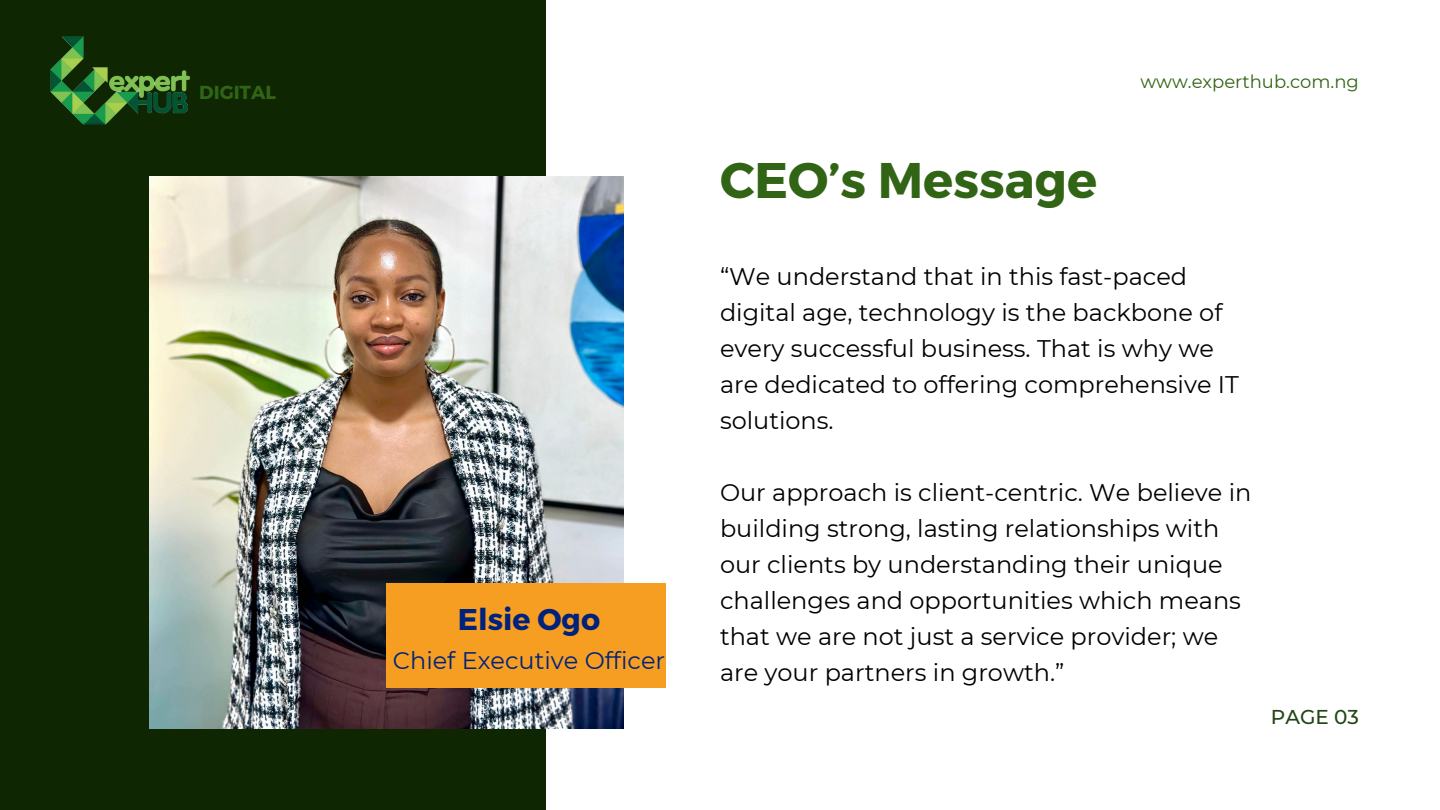
<style>
.page{position:relative;width:1440px;height:810px;background:#fff}
.page>*{position:absolute;margin:0;border:0;box-sizing:border-box;transform-origin:0 0}
.t1{font:700 50px "Montserrat";color:#316415}
.t2{font:700 30px "Montserrat";color:#00227c}
.t3{font:24px/36px "Montserrat";color:#000}
.t4{font:24px "Montserrat";color:#00227c}
.t5{font:500 20px "Montserrat";color:#224516}
.t6{font:700 18.8px "Montserrat";color:#316415}
.t7{font:18px "Montserrat";color:#316415}
</style>
<div class="page">
<div style="left:0;top:0;width:546px;height:810px;background:#0f2602"></div>
<img style="left:149px;top:177px;width:474px;height:552px">
<img style="left:51px;top:37px;width:138px;height:87px">
<div style="left:386px;top:583px;width:280px;height:105px;background:#f69e22"></div>
<p class="t6" style="left:199px;top:80px;width:78px">DIGITAL</p>
<h3 class="t2" style="left:458px;top:600px;width:144px">Elsie Ogo</h3>
<h1 class="t4" style="left:393px;top:646px;width:274px">Chief Executive Officer</h1>
<h2 class="t1" style="left:720px;top:148px;width:379px">CEO’s Message</h2>
<p class="t7" style="left:1140px;top:71px;width:220px">www.experthub.com.ng</p>
<h3 class="t3" style="left:720px;top:258px;width:520px">“We understand that in this fast-paced digital age, technology is the backbone of every successful business. That is why we are dedicated to offering comprehensive IT solutions.</h3>
<p class="t3" style="left:720px;top:474px;width:533px">Our approach is client-centric. We believe in building strong, lasting relationships with our clients by understanding their unique challenges and opportunities which means that we are not just a service provider; we are your partners in growth.”</p>
<h3 class="t5" style="left:1271px;top:705px;width:90px">PAGE 03</h3>
</div>
